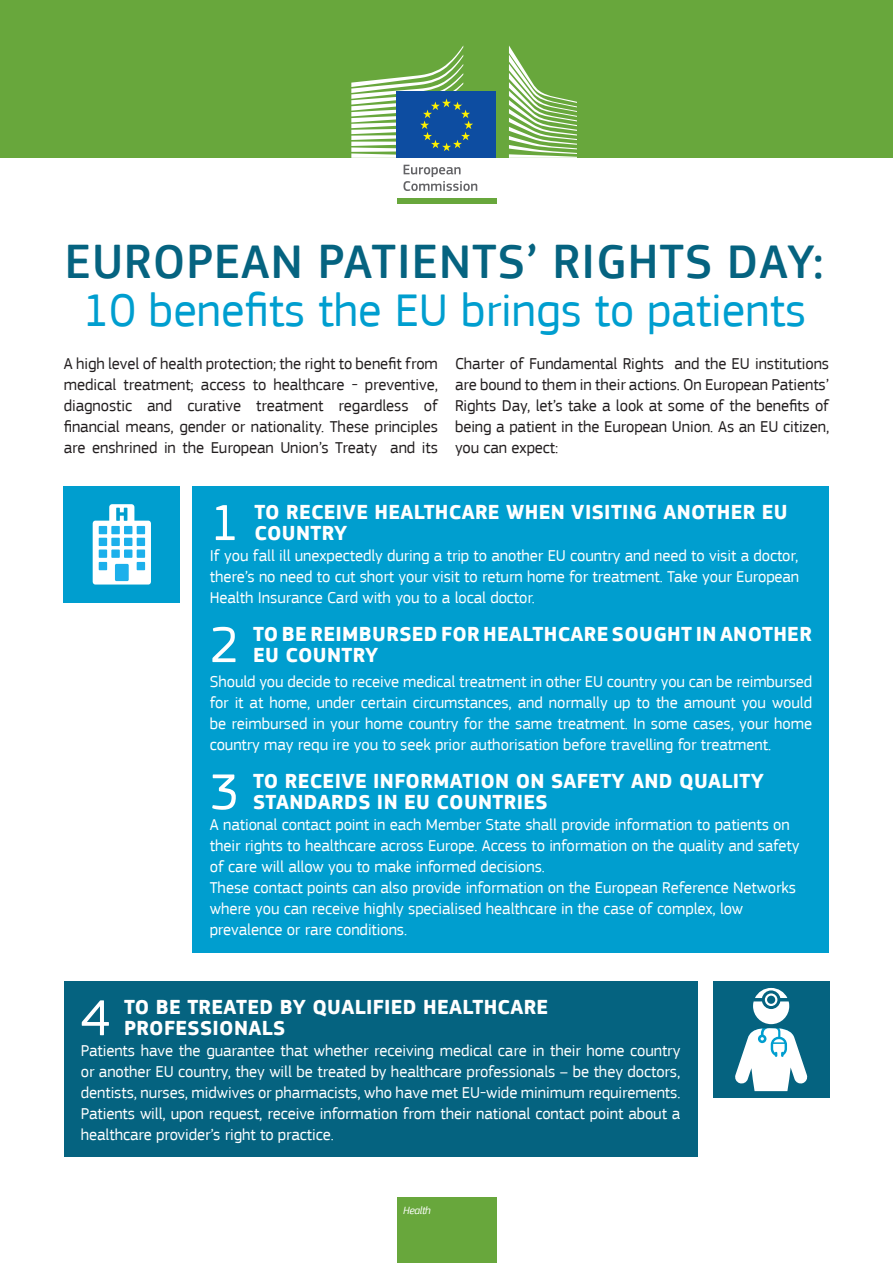
<style>
.page{position:relative;width:893px;height:1263px;background:#fff}
.page>*{position:absolute;margin:0;border:0;box-sizing:border-box;transform-origin:0 0}
.t1{font:52.65px "EC Square Sans Pro";color:#fff}
.t2{font:500 49.5px "EC Square Sans Pro";letter-spacing:.02em;color:#056380}
.t3{font:48px "EC Square Sans Pro";color:#009ecf}
.t4{font:700 21px/21px "EC Square Sans Pro";letter-spacing:.015em;color:#fff}
.t5{font:16.5px/21px "EC Square Sans Pro";letter-spacing:-.005em;color:#fff;text-align:justify}
.t6{font:16.5px/21px "EC Square Sans Pro";letter-spacing:-.005em;color:#231f20;text-align:justify}
.t7{font:italic 10.95px "EC Square Sans Pro";letter-spacing:-.03em;color:#fff}
</style>
<div class="page">
<div style="left:0;top:0;width:893px;height:158px;background:#68a73c"></div>
<svg style="left:509px;top:45px;width:68px;height:113px"></svg>
<svg style="left:403px;top:165px;width:74px;height:26px"></svg>
<div style="left:397px;top:198px;width:99px;height:5px;background:#68a73c"></div>
<div style="left:397px;top:92px;width:99px;height:66px;background:#0d4da1"></div>
<svg style="left:351px;top:45px;width:122px;height:113px"></svg>
<div style="left:397px;top:1197px;width:99px;height:66px;background:#68a73c"></div>
<div style="left:193px;top:486px;width:636px;height:466px;background:#009ecf"></div>
<div style="left:64px;top:981px;width:633px;height:176px;background:#056380"></div>
<div style="left:64px;top:486px;width:116px;height:116px;background:#009ecf"></div>
<svg style="left:93px;top:504px;width:58px;height:80px"></svg>
<div style="left:99px;top:526px;width:8px;height:8px;background:#1cb0eb"></div>
<div style="left:111px;top:526px;width:9px;height:8px;background:#1cb0eb"></div>
<div style="left:124px;top:526px;width:8px;height:8px;background:#1cb0eb"></div>
<div style="left:137px;top:526px;width:8px;height:8px;background:#1cb0eb"></div>
<div style="left:99px;top:538px;width:8px;height:8px;background:#1cb0eb"></div>
<div style="left:111px;top:538px;width:9px;height:8px;background:#1cb0eb"></div>
<div style="left:124px;top:538px;width:8px;height:8px;background:#1cb0eb"></div>
<div style="left:137px;top:538px;width:8px;height:8px;background:#1cb0eb"></div>
<div style="left:99px;top:549px;width:8px;height:9px;background:#1cb0eb"></div>
<div style="left:111px;top:549px;width:9px;height:9px;background:#1cb0eb"></div>
<div style="left:124px;top:549px;width:8px;height:9px;background:#1cb0eb"></div>
<div style="left:137px;top:549px;width:8px;height:9px;background:#1cb0eb"></div>
<div style="left:99px;top:562px;width:8px;height:8px;background:#1cb0eb"></div>
<div style="left:137px;top:562px;width:8px;height:8px;background:#1cb0eb"></div>
<div style="left:115px;top:564px;width:14px;height:17px;background:#1cb0eb"></div>
<div style="left:713px;top:981px;width:116px;height:116px;background:#056380"></div>
<svg style="left:735px;top:988px;width:73px;height:103px"></svg>
<p class="t2" style="left:65px;top:233px;width:760px">EUROPEAN PATIENTS’ RIGHTS DAY:</p>
<p class="t3" style="left:83px;top:282px;width:725px">10 benefits the EU brings to patients</p>
<p class="t6" style="left:64px;top:354px;width:376px">A high level of health protection; the right to benefit from medical treatment; access to healthcare - preventive, diagnostic and curative treatment regardless of financial means, gender or nationality. These principles are enshrined in the European Union’s Treaty and its</p>
<p class="t6" style="left:455px;top:354px;width:376px">Charter of Fundamental Rights and the EU institutions are bound to them in their actions. On European Patients’ Rights Day, let’s take a look at some of the benefits of being a patient in the European Union. As an EU citizen, you can expect:</p>
<p class="t1" style="left:210px;top:492px;width:31px">1</p>
<p class="t4" style="left:254px;top:502px;width:535px">TO RECEIVE HEALTHCARE WHEN VISITING ANOTHER EU<br>COUNTRY</p>
<p class="t5" style="left:210px;top:545px;width:591px">If you fall ill unexpectedly during a trip to another EU country and need to visit a doctor, there’s no need to cut short your visit to return home for treatment. Take your European Health Insurance Card with you to a local doctor.</p>
<p class="t1" style="left:210px;top:614px;width:31px">2</p>
<p class="t4" style="left:253px;top:624px;width:560px">TO BE REIMBURSED FOR HEALTHCARE SOUGHT IN ANOTHER<br>EU COUNTRY</p>
<p class="t5" style="left:210px;top:671px;width:604px">Should you decide to receive medical treatment in other EU country you can be reimbursed for it at home, under certain circumstances, and normally up to the amount you would be reimbursed in your home country for the same treatment. In some cases, your home country may requ ire you to seek prior authorisation before travelling for treatment.</p>
<p class="t1" style="left:210px;top:761px;width:31px">3</p>
<p class="t4" style="left:253px;top:772px;width:512px">TO RECEIVE INFORMATION ON SAFETY AND QUALITY<br>STANDARDS IN EU COUNTRIES</p>
<p class="t5" style="left:210px;top:814px;width:591px;text-align:left">A national contact point in each Member State shall provide information to patients on their rights to healthcare across Europe. Access to information on the quality and safety of care will allow you to make informed decisions.<br>These contact points can also provide information on the European Reference Networks where you can receive highly specialised healthcare in the case of complex, low prevalence or rare conditions.</p>
<p class="t1" style="left:81px;top:987px;width:31px">4</p>
<p class="t4" style="left:124px;top:997px;width:426px">TO BE TREATED BY QUALIFIED HEALTHCARE<br>PROFESSIONALS</p>
<p class="t5" style="left:81px;top:1040px;width:601px">Patients have the guarantee that whether receiving medical care in their home country or another EU country, they will be treated by healthcare professionals – be they doctors, dentists, nurses, midwives or pharmacists, who have met EU-wide minimum requirements.</p>
<p class="t5" style="left:81px;top:1103px;width:601px">Patients will, upon request, receive information from their national contact point about a healthcare provider’s right to practice.</p>
<p class="t7" style="left:403px;top:1203px;width:29px">Health</p>
</div>
